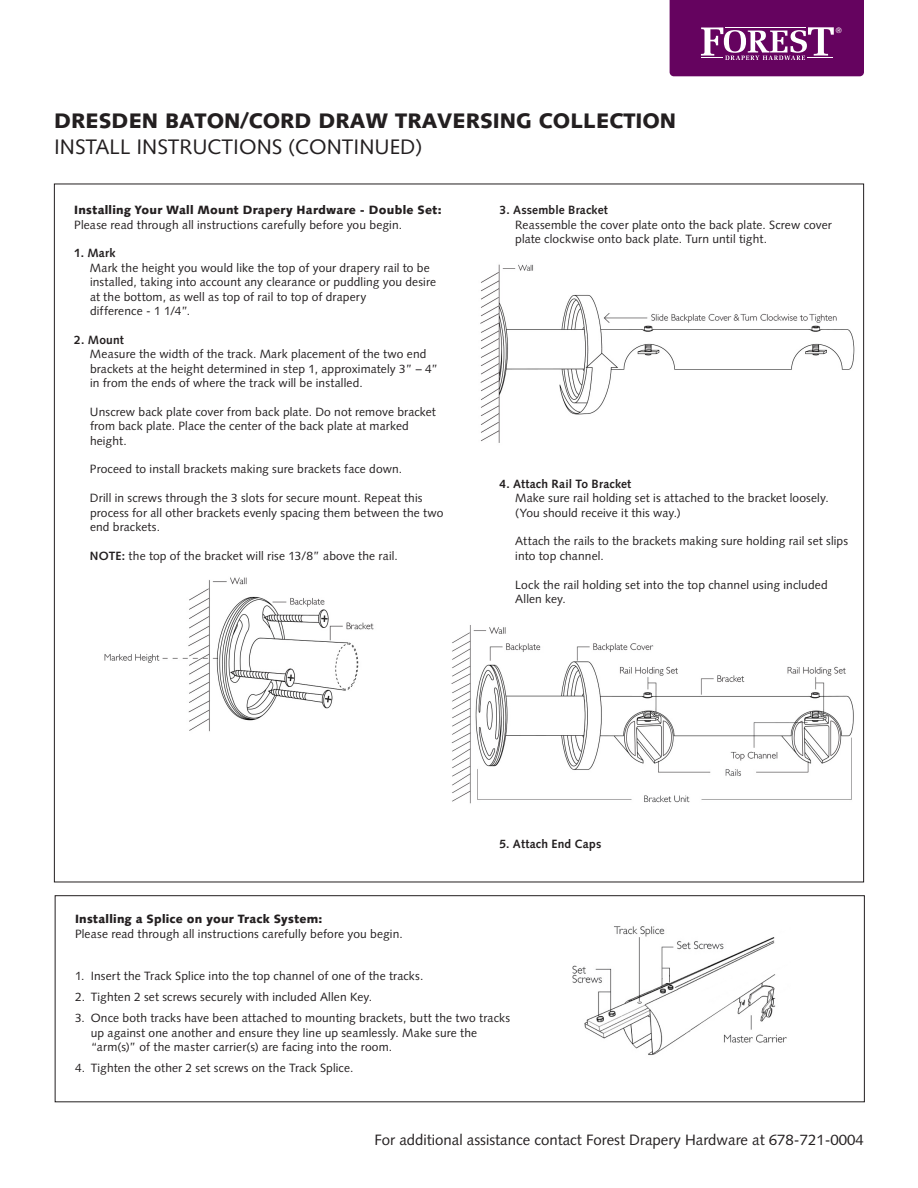
<style>
.page{position:relative;width:918px;height:1188px;background:#fff}
.page>*{position:absolute;margin:0;border:0;box-sizing:border-box;transform-origin:0 0}
.t1{font:900 21px/25.2px "Syntax LT Pro";color:#231f20}
.t2{font:15px "Syntax LT Pro";color:#231f20}
.t3{font:12px/14.4px "Syntax LT Pro";letter-spacing:.01em;color:#231f20}
.t4{font:900 12px "Syntax LT Pro";letter-spacing:.02em;color:#231f20}
.t5{font:700 12px "Syntax LT Pro";letter-spacing:.015em;color:#231f20}
.t6{font:7.5px "Helvetica Neue";color:#fff}
.s1{font-weight:400}
.s2{font-weight:700}
</style>
<div class="page">
<svg style="left:670px;top:0;width:194px;height:76px;background:#751e70"></svg>
<img style="left:480px;top:264px;width:375px;height:179px">
<img style="left:104px;top:577px;width:270px;height:155px">
<img style="left:451px;top:625px;width:403px;height:179px">
<div style="left:55px;top:895px;width:810px;height:207px;border:1px solid #231f20"></div>
<img style="left:572px;top:926px;width:215px;height:129px">
<p class="t1" style="left:54px;top:109px;width:624px">DRESDEN BATON/CORD DRAW TRAVERSING COLLECTION<br><span class="s1">INSTALL INSTRUCTIONS (CONTINUED)</span></p>
<p class="t6" style="left:836px;top:25px;width:7px">®</p>
<p class="t4" style="left:74px;top:203px;width:369px">Installing Your Wall Mount Drapery Hardware - Double Set:</p>
<p class="t3" style="left:74px;top:217px;width:329px">Please read through all instructions carefully before you begin.</p>
<p class="t5" style="left:74px;top:246px;width:43px">1. Mark</p>
<p class="t3" style="left:90px;top:260px;width:348px">Mark the height you would like the top of your drapery rail to be installed, taking into account any clearance or puddling you desire at the bottom, as well as top of rail to top of drapery<br>difference - 1 1/4”.</p>
<p class="t5" style="left:74px;top:333px;width:51px">2. Mount</p>
<p class="t3" style="left:90px;top:347px;width:350px">Measure the width of the track. Mark placement of the two end brackets at the height determined in step 1, approximately 3” – 4” in from the ends of where the track will be installed.</p>
<p class="t3" style="left:90px;top:404px;width:347px">Unscrew back plate cover from back plate. Do not remove bracket from back plate. Place the center of the back plate at marked height.</p>
<p class="t3" style="left:90px;top:462px;width:314px">Proceed to install brackets making sure brackets face down.</p>
<p class="t3" style="left:90px;top:491px;width:355px">Drill in screws through the 3 slots for secure mount. Repeat this process for all other brackets evenly spacing them between the two end brackets.</p>
<p class="t3" style="left:90px;top:548px;width:309px"><span class="s2">NOTE:</span> the top of the bracket will rise 13/8” above the rail.</p>
<p class="t5" style="left:500px;top:203px;width:110px">3. Assemble Bracket</p>
<p class="t3" style="left:515px;top:217px;width:318px">Reassemble the cover plate onto the back plate. Screw cover plate clockwise onto back plate. Turn until tight.</p>
<p class="t5" style="left:500px;top:477px;width:133px">4. Attach Rail To Bracket</p>
<p class="t3" style="left:515px;top:491px;width:315px">Make sure rail holding set is attached to the bracket loosely.</p>
<p class="t3" style="left:515px;top:505px;width:167px">(You should receive it this way.)</p>
<p class="t3" style="left:515px;top:534px;width:334px">Attach the rails to the brackets making sure holding rail set slips into top channel.</p>
<p class="t3" style="left:515px;top:577px;width:314px">Lock the rail holding set into the top channel using included<br>Allen key.</p>
<p class="t5" style="left:500px;top:837px;width:103px">5. Attach End Caps</p>
<p class="t4" style="left:75px;top:912px;width:249px">Installing a Splice on your Track System:</p>
<p class="t3" style="left:75px;top:926px;width:329px">Please read through all instructions carefully before you begin.</p>
<p class="t3" style="left:75px;top:969px;width:350px">1. Insert the Track Splice into the top channel of one of the tracks.</p>
<p class="t3" style="left:75px;top:990px;width:299px">2. Tighten 2 set screws securely with included Allen Key.</p>
<p class="t3" style="left:91px;top:1011px;width:421px;text-indent:-16px">3. Once both tracks have been attached to mounting brackets, butt the two tracks up against one another and ensure they line up seamlessly. Make sure the “arm(s)” of the master carrier(s) are facing into the room.</p>
<p class="t3" style="left:75px;top:1061px;width:280px">4. Tighten the other 2 set screws on the Track Splice.</p>
<p class="t2" style="left:374px;top:1131px;width:491px">For additional assistance contact Forest Drapery Hardware at 678-721-0004</p>
</div>
